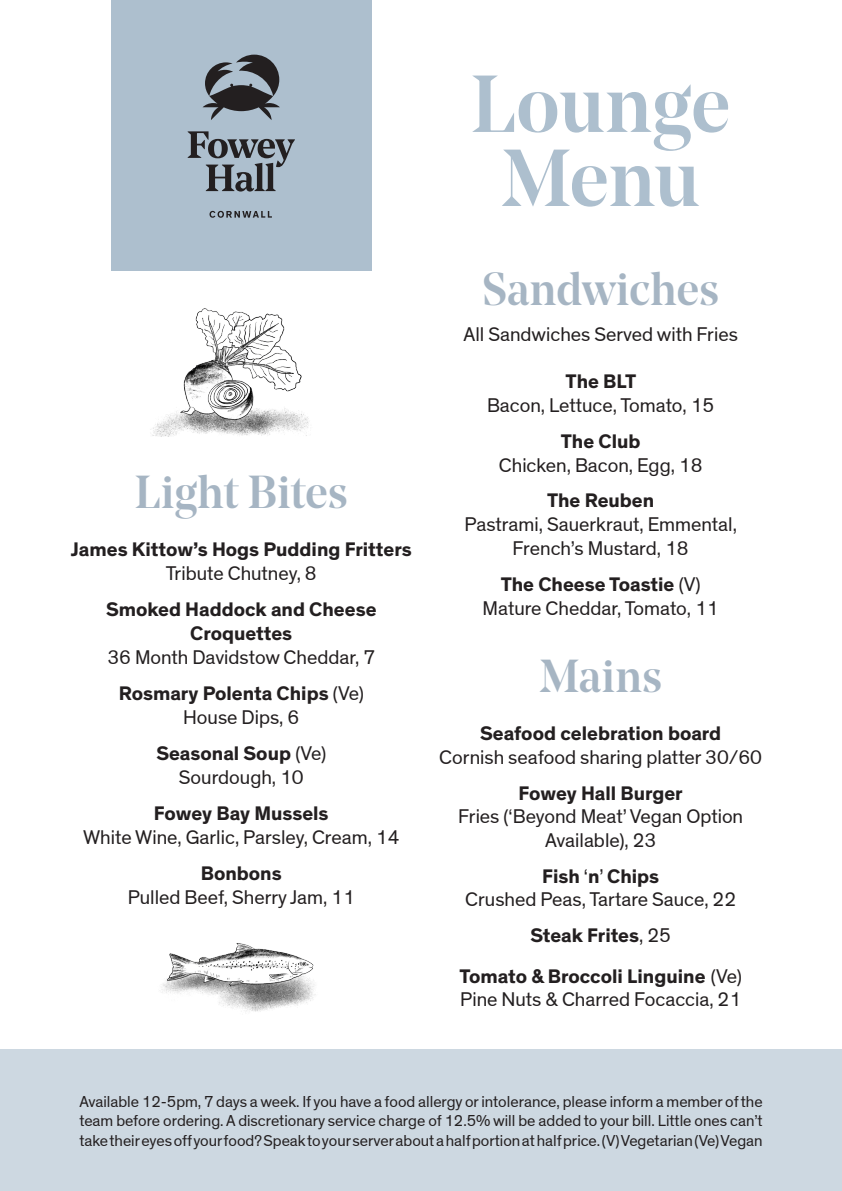
<style>
.page{position:relative;width:842px;height:1191px;background:#fff}
.page>*{position:absolute;margin:0;border:0;box-sizing:border-box;transform-origin:0 0}
.t1{font:500 80.2px/74px "Noe Display";letter-spacing:-.005em;color:#adbfce;text-align:center}
.t2{font:500 46px "Noe Display";color:#a6b5c3}
.t3{font:20px/23.4px "Theinhardt";color:#231f20;text-align:center}
.t4{font:700 20px/40.8px "Theinhardt Trial";color:#231f20;text-align:center}
.t5{font:16px/19.2px "Theinhardt";color:#231f20;text-align:justify}
.s1{font-family:"Theinhardt";font-weight:400}
.s2{font-family:"Theinhardt"}
</style>
<div class="page">
<div style="left:0;top:1049px;width:842px;height:142px;background:#cdd8e1"></div>
<img style="left:150px;top:308px;width:159px;height:129px">
<img style="left:161px;top:943px;width:155px;height:69px">
<div style="left:111px;top:0;width:261px;height:270px;background:#adbfce"></div>
<svg style="left:209px;top:211px;width:63px;height:7px"></svg>
<svg style="left:188px;top:131px;width:107px;height:60px"></svg>
<svg style="left:203px;top:55px;width:77px;height:65px"></svg>
<h2 class="t2" style="left:135px;top:463px;width:214px">Light Bites</h2>
<p class="t4" style="left:71px;top:530px;width:342px">James Kittow’s Hogs Pudding Fritters</p>
<p class="t3" style="left:166px;top:561px;width:152px">Tribute Chutney, 8</p>
<p class="t4" style="left:106px;top:598px;width:272px;line-height:24px">Smoked Haddock and Cheese<br>Croquettes</p>
<p class="t3" style="left:107px;top:645px;width:269px">36 Month Davidstow Cheddar, 7</p>
<p class="t4" style="left:119px;top:674px;width:247px">Rosmary Polenta Chips <span class="s1">(Ve)</span></p>
<p class="t3" style="left:183px;top:705px;width:117px">House Dips, 6</p>
<p class="t4" style="left:156px;top:734px;width:171px">Seasonal Soup <span class="s1">(Ve)</span></p>
<p class="t3" style="left:179px;top:765px;width:126px">Sourdough, 10</p>
<p class="t4" style="left:154px;top:794px;width:176px">Fowey Bay Mussels</p>
<p class="t3" style="left:83px;top:825px;width:318px">White Wine, Garlic, Parsley, Cream, 14</p>
<p class="t4" style="left:201px;top:854px;width:82px">Bonbons</p>
<p class="t3" style="left:128px;top:885px;width:229px">Pulled Beef, Sherry Jam, 11</p>
<h1 class="t1" style="left:471px;top:66px;width:261px">Lounge<br>Menu</h1>
<h2 class="t2" style="left:482px;top:260px;width:238px">Sandwiches</h2>
<p class="t3" style="left:463px;top:322px;width:276px">All Sandwiches Served with Fries</p>
<p class="t4" style="left:566px;top:362px;width:72px">The BLT</p>
<p class="t3" style="left:487px;top:393px;width:229px">Bacon, Lettuce, Tomato, 15</p>
<p class="t4" style="left:561px;top:421px;width:81px">The Club</p>
<p class="t3" style="left:499px;top:453px;width:205px">Chicken, Bacon, Egg, 18</p>
<p class="t4" style="left:547px;top:481px;width:109px">The Reuben</p>
<p class="t3" style="left:464px;top:512px;width:274px;line-height:24px">Pastrami, Sauerkraut, Emmental,<br>French’s Mustard, 18</p>
<p class="t4" style="left:501px;top:565px;width:201px">The Cheese Toastie <span class="s1">(V)</span></p>
<p class="t3" style="left:483px;top:596px;width:238px">Mature Cheddar, Tomato, 11</p>
<h2 class="t2" style="left:539px;top:647px;width:124px">Mains</h2>
<p class="t4" style="left:480px;top:713px;width:243px">Seafood celebration board</p>
<p class="t3" style="left:439px;top:745px;width:324px">Cornish seafood sharing platter 30/60</p>
<p class="t4" style="left:519px;top:773px;width:166px">Fowey Hall Burger</p>
<p class="t3" style="left:458px;top:804px;width:286px">Fries (‘Beyond Meat’ Vegan Option<br>Available), 23</p>
<p class="t4" style="left:542px;top:856px;width:119px">Fish <span class="s1">‘</span>n<span class="s1">’</span> Chips</p>
<p class="t3" style="left:465px;top:887px;width:273px">Crushed Peas, Tartare Sauce, 22</p>
<p class="t4" style="left:459px;top:916px;width:284px">Steak Frites<span class="s1">, 25<br></span>Tomato <span class="s2">&amp;</span> Broccoli Linguine <span class="s1">(Ve)</span></p>
<p class="t3" style="left:460px;top:987px;width:282px">Pine Nuts &amp; Charred Focaccia, 21</p>
<p class="t5" style="left:79px;top:1092px;width:685px">Available 12-5pm, 7 days a week. If you have a food allergy or intolerance, please inform a member of the team before ordering. A discretionary service charge of 12.5% will be added to your bill. Little ones can’t take their eyes off your food? Speak to your server about a half portion at half price. (V) Vegetarian (Ve) Vegan</p>
</div>
